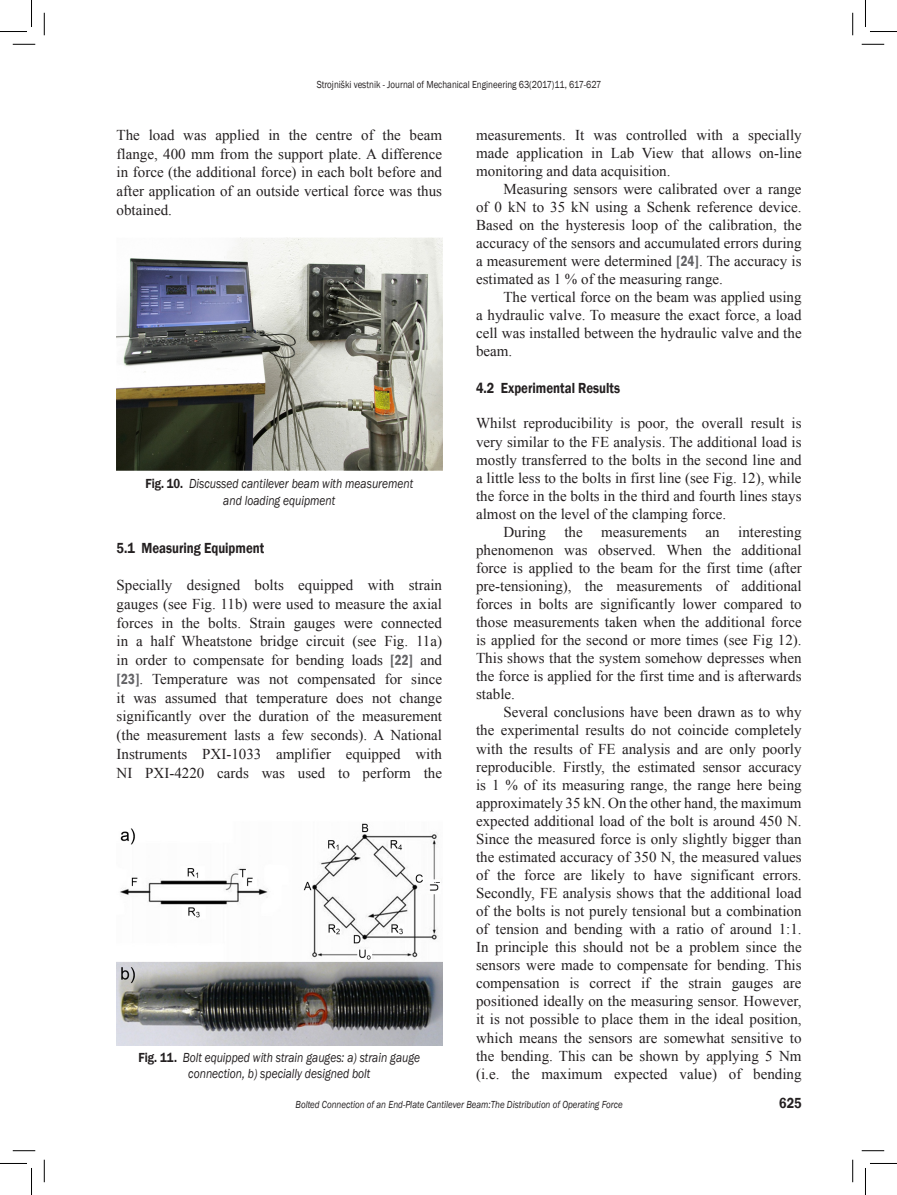
<style>
.page{position:relative;width:897px;height:1195px;background:#fff}
.page>*{position:absolute;margin:0;border:0;box-sizing:border-box;transform-origin:0 0}
.t1{font:15px/18px "Times New Roman";color:#231f20;text-align:justify}
.t2{font:600 15px "Franklin Gothic";color:#231f20;scale:.85 1}
.t3{font:italic 13.5px/17px "Franklin Gothic";color:#231f20;text-align:center;scale:.85 1}
.t4{font:italic 10.5px "Franklin Gothic";color:#231f20;scale:.85 1}
.t5{font:10.5px "Franklin Gothic";color:#231f20;scale:.85 1}
.s1{font-weight:600;font-style:normal}
.s2{font-family:"Franklin Gothic";font-weight:600;font-stretch:condensed;color:#636366}
</style>
<div class="page">
<img style="left:117px;top:237px;width:325px;height:233px">
<img style="left:117px;top:823px;width:325px;height:222px">
<svg style="left:13px;top:44px;width:22px;height:1px"></svg>
<svg style="left:861px;top:44px;width:23px;height:1px"></svg>
<svg style="left:13px;top:1150px;width:22px;height:1px"></svg>
<svg style="left:861px;top:1150px;width:23px;height:1px"></svg>
<svg style="left:44px;top:13px;width:1px;height:22px"></svg>
<svg style="left:44px;top:1159px;width:1px;height:22px"></svg>
<svg style="left:852px;top:13px;width:1px;height:22px"></svg>
<svg style="left:852px;top:1159px;width:1px;height:22px"></svg>
<svg style="left:0;top:0;width:32px;height:32px"></svg>
<svg style="left:0;top:1163px;width:32px;height:31px"></svg>
<svg style="left:865px;top:0;width:31px;height:32px"></svg>
<svg style="left:865px;top:1163px;width:31px;height:31px"></svg>
<p class="t5" style="left:316px;top:78px;width:336px">Strojniški vestnik - Journal of Mechanical Engineering 63(2017)11, 617-627</p>
<p class="t1" style="left:117px;top:125px;width:327px;line-height:18.8px">The load was applied in the centre of the beam flange, 400 mm from the support plate. A difference in force (the additional force) in each bolt before and after application of an outside vertical force was thus obtained.</p>
<p class="t3" style="left:145px;top:475px;width:317px"><span class="s1">Fig. 10.</span> Discussed cantilever beam with measurement and loading equipment</p>
<p class="t2" style="left:117px;top:539px;width:175px">5.1 Measuring Equipment</p>
<p class="t1" style="left:117px;top:575px;width:327px;line-height:18.8px">Specially designed bolts equipped with strain gauges (see Fig. 11b) were used to measure the axial forces in the bolts. Strain gauges were connected in a half Wheatstone bridge circuit (see Fig. 11a) in order to compensate for bending loads <span class="s2">[22]</span> and <span class="s2">[23]</span>. Temperature was not compensated for since it was assumed that temperature does not change significantly over the duration of the measurement (the measurement lasts a few seconds). A National Instruments PXI-1033 amplifier equipped with NI PXI-4220 cards was used to perform the</p>
<p class="t3" style="left:138px;top:1048px;width:333px;line-height:16.2px"><span class="s1">Fig. 11.</span> Bolt equipped with strain gauges: a) strain gauge connection, b) specially designed bolt</p>
<p class="t1" style="left:476px;top:125px;width:327px">measurements. It was controlled with a specially made application in Lab View that allows on-line monitoring and data acquisition.</p>
<p class="t1" style="left:476px;top:179px;width:327px;text-indent:27px">Measuring sensors were calibrated over a range of 0 kN to 35 kN using a Schenk reference device.<br>Based on the hysteresis loop of the calibration, the accuracy of the sensors and accumulated errors during a measurement were determined <span class="s2">[24]</span>. The accuracy is estimated as 1 % of the measuring range.</p>
<p class="t1" style="left:476px;top:288px;width:327px;text-indent:27px">The vertical force on the beam was applied using a hydraulic valve. To measure the exact force, a load cell was installed between the hydraulic valve and the beam.</p>
<p class="t2" style="left:476px;top:378px;width:171px">4.2 Experimental Results</p>
<p class="t1" style="left:476px;top:414px;width:327px">Whilst reproducibility is poor, the overall result is very similar to the FE analysis. The additional load is mostly transferred to the bolts in the second line and a little less to the bolts in first line (see Fig. 12), while the force in the bolts in the third and fourth lines stays almost on the level of the clamping force.</p>
<p class="t1" style="left:476px;top:522px;width:327px;text-indent:27px">During the measurements an interesting phenomenon was observed. When the additional force is applied to the beam for the first time (after pre-tensioning), the measurements of additional forces in bolts are significantly lower compared to those measurements taken when the additional force is applied for the second or more times (see Fig 12).<br>This shows that the system somehow depresses when the force is applied for the first time and is afterwards stable.</p>
<p class="t1" style="left:476px;top:702px;width:327px;text-indent:27px">Several conclusions have been drawn as to why the experimental results do not coincide completely with the results of FE analysis and are only poorly reproducible. Firstly, the estimated sensor accuracy is 1 % of its measuring range, the range here being approximately 35 kN. On the other hand, the maximum expected additional load of the bolt is around 450 N.<br>Since the measured force is only slightly bigger than the estimated accuracy of 350 N, the measured values of the force are likely to have significant errors.<br>Secondly, FE analysis shows that the additional load of the bolts is not purely tensional but a combination of tension and bending with a ratio of around 1:1.<br>In principle this should not be a problem since the sensors were made to compensate for bending. This compensation is correct if the strain gauges are positioned ideally on the measuring sensor. However, it is not possible to place them in the ideal position, which means the sensors are somewhat sensitive to the bending. This can be shown by applying 5 Nm (i.e. the maximum expected value) of bending</p>
<p class="t4" style="left:295px;top:1097px;width:386px">Bolted Connection of an End-Plate Cantilever Beam:The Distribution of Operating Force</p>
<p class="t2" style="left:779px;top:1093px;width:28px">625</p>
</div>
